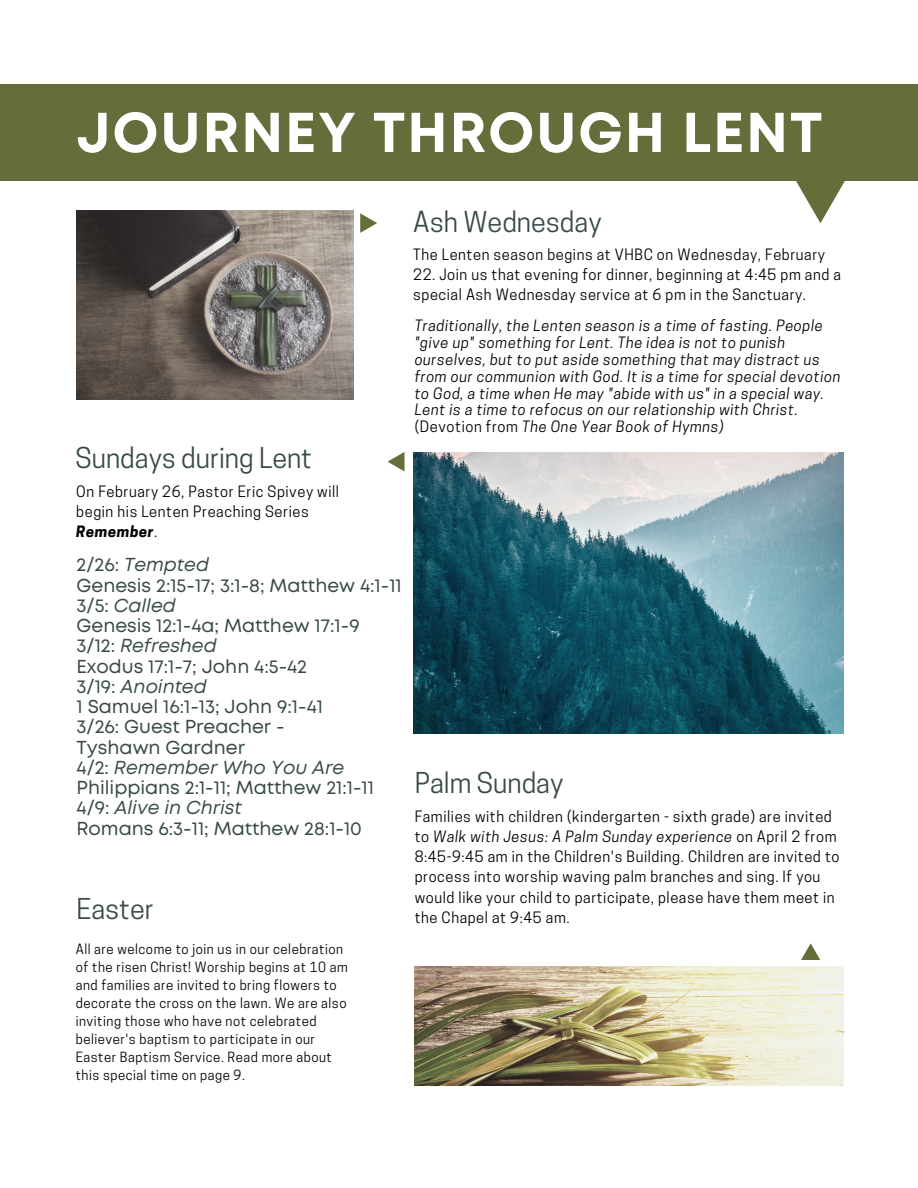
<style>
.page{position:relative;width:918px;height:1188px;background:#fff}
.page>*{position:absolute;margin:0;border:0;box-sizing:border-box;transform-origin:0 0}
.t1{font:700 55.95px "Mont";letter-spacing:.03em;color:#fff}
.t2{font:27px "Cooper Hewitt";color:#374a48}
.t3{font:18.75px/20.2px "Mont";color:#374a48}
.t4{font:14.7px/20.2px "Cooper Hewitt";letter-spacing:.04em;color:#000}
.t5{font:italic 14.7px/16.8px "Cooper Hewitt";letter-spacing:.04em;color:#000}
.t6{font:13.2px/18px "Cooper Hewitt";letter-spacing:.04em;color:#000}
.s1{font-weight:700;font-style:italic}
.s2{font-style:italic}
.s3{font-style:normal}
</style>
<div class="page">
<div style="left:0;top:85px;width:918px;height:96px;background:#646e3a"></div>
<img style="left:76px;top:210px;width:277px;height:189px">
<img style="left:414px;top:453px;width:430px;height:281px">
<img style="left:414px;top:966px;width:430px;height:120px">
<svg style="left:388px;top:452px;width:17px;height:19px"></svg>
<svg style="left:360px;top:213px;width:17px;height:20px"></svg>
<svg style="left:796px;top:181px;width:49px;height:42px"></svg>
<svg style="left:801px;top:943px;width:19px;height:17px"></svg>
<h1 class="t1" style="left:77px;top:111px;width:747px">JOURNEY THROUGH LENT</h1>
<h2 class="t2" style="left:413px;top:212px;width:190px">Ash Wednesday</h2>
<p class="t4" style="left:413px;top:246px;width:413px">The Lenten season begins at VHBC on Wednesday, February</p>
<p class="t4" style="left:413px;top:266px;width:429px">22. Join us that evening for dinner, beginning at 4:45 pm and a special Ash Wednesday service at 6 pm in the Sanctuary.</p>
<h2 class="t2" style="left:76px;top:448px;width:238px">Sundays during Lent</h2>
<p class="t4" style="left:76px;top:483px;width:264px">On February 26, Pastor Eric Spivey will begin his Lenten Preaching Series<br><span class="s1">Remember</span>.</p>
<p class="t3" style="left:77px;top:556px;width:327px">2/26: <span class="s2">Tempted<br></span>Genesis 2:15-17; 3:1-8; Matthew 4:1-11<br>3/5: <span class="s2">Called<br></span>Genesis 12:1-4a; Matthew 17:1-9<br>3/12: <span class="s2">Refreshed<br></span>Exodus 17:1-7; John 4:5-42<br>3/19: <span class="s2">Anointed<br></span>1 Samuel 16:1-13; John 9:1-41<br>3/26: Guest Preacher -<br>Tyshawn Gardner<br>4/2: <span class="s2">Remember Who You Are<br></span>Philippians 2:1-11; Matthew 21:1-11<br>4/9: <span class="s2">Alive in Christ<br></span>Romans 6:3-11; Matthew 28:1-10</p>
<h2 class="t2" style="left:77px;top:899px;width:79px">Easter</h2>
<p class="t6" style="left:76px;top:942px;width:274px">All are welcome to join us in our celebration of the risen Christ! Worship begins at 10 am and families are invited to bring flowers to decorate the cross on the lawn. We are also inviting those who have not celebrated believer's baptism to participate in our Easter Baptism Service. Read more about this special time on page 9.</p>
<p class="t5" style="left:415px;top:319px;width:427px">Traditionally, the Lenten season is a time of fasting. People "give up" something for Lent. The idea is not to punish ourselves, but to put aside something that may distract us from our communion with God. It is a time for special devotion to God, a time when He may "abide with us" in a special way.<br>Lent is a time to refocus on our relationship with Christ. <span class="s3">(Devotion from</span> The One Year Book of Hymns)</p>
<h2 class="t2" style="left:415px;top:773px;width:150px">Palm Sunday</h2>
<p class="t4" style="left:415px;top:808px;width:426px">Families with children (kindergarten - sixth grade) are invited to <span class="s2">Walk with Jesus: A Palm Sunday experience</span> on April 2 from 8:45-9:45 am in the Children's Building. Children are invited to process into worship waving palm branches and sing. If you would like your child to participate, please have them meet in the Chapel at 9:45 am.</p>
</div>
